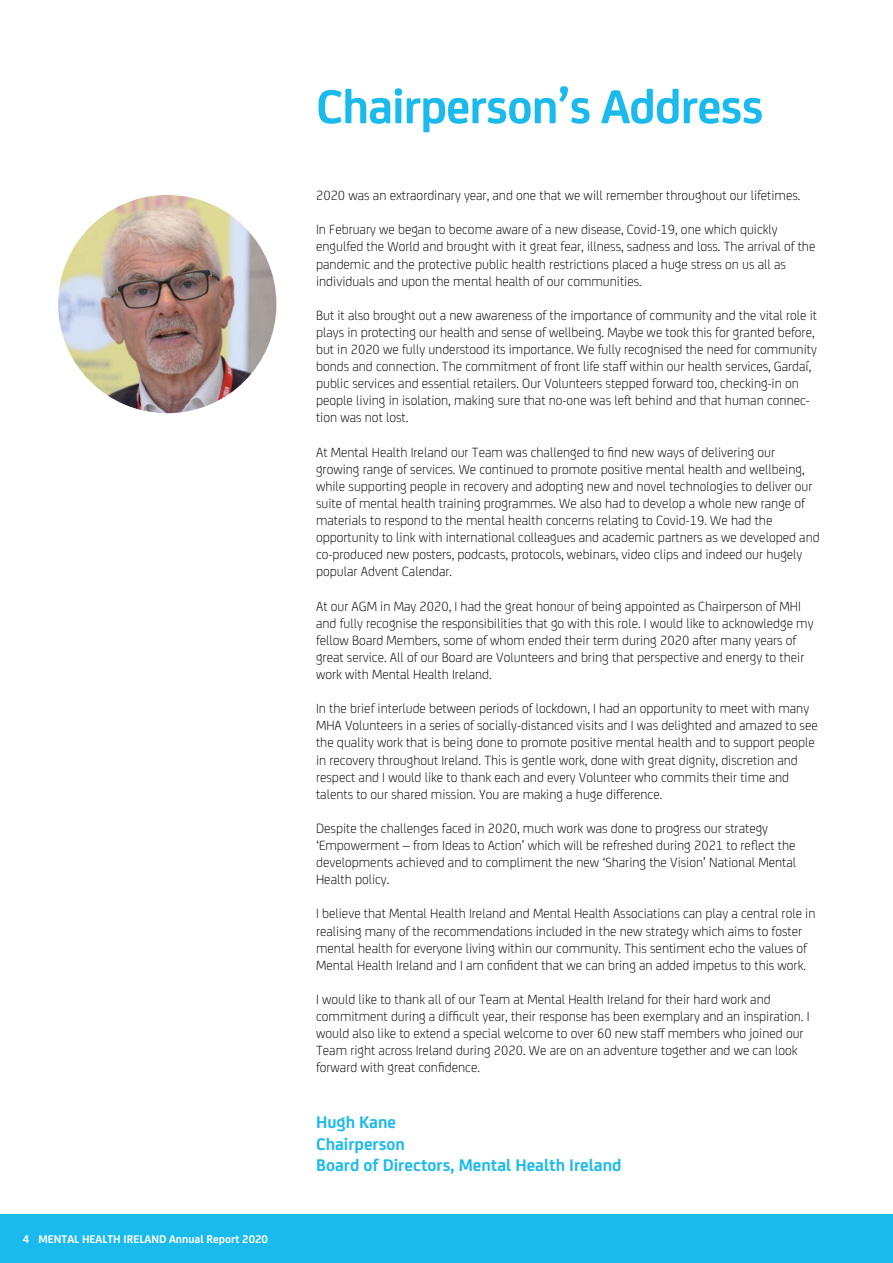
<style>
.page{position:relative;width:893px;height:1263px;background:#fff}
.page>*{position:absolute;margin:0;border:0;box-sizing:border-box;transform-origin:0 0}
.t1{font:700 51px "FS Joey";letter-spacing:-.02em;color:#1abaed}
.t2{font:700 18px/21.6px "FS Joey";color:#1abaed}
.t3{font:300 14.25px/17.1px "FS Joey";color:#010101}
.t4{font:700 12px "FS Joey";color:#fff}
</style>
<div class="page">
<img style="left:58px;top:195px;width:218px;height:218px;border-radius:109px">
<div style="left:0;top:1213px;width:893px;height:43px;background:#1abaed"></div>
<div style="left:0;top:1220px;width:893px;height:43px;background:#1abaed"></div>
<p class="t4" style="left:23px;top:1230px;width:247px">4 MENTAL HEALTH IRELAND Annual Report 2020</p>
<h1 class="t1" style="left:316px;top:68px;width:449px">Chairperson’s Address</h1>
<p class="t3" style="left:316px;top:186px;width:486px">2020 was an extraordinary year, and one that we will remember throughout our lifetimes.</p>
<p class="t3" style="left:316px;top:220px;width:501px">In February we began to become aware of a new disease, Covid-19, one which quickly engulfed the World and brought with it great fear, illness, sadness and loss. The arrival of the pandemic and the protective public health restrictions placed a huge stress on us all as individuals and upon the mental health of our communities.</p>
<p class="t3" style="left:316px;top:306px;width:502px">But it also brought out a new awareness of the importance of community and the vital role it plays in protecting our health and sense of wellbeing. Maybe we took this for granted before, but in 2020 we fully understood its importance. We fully recognised the need for community bonds and connection. The commitment of front life staff within our health services, Gardaí, public services and essential retailers. Our Volunteers stepped forward too, checking-in on people living in isolation, making sure that no-one was left behind and that human connec&shy;tion was not lost.</p>
<p class="t3" style="left:316px;top:442px;width:505px">At Mental Health Ireland our Team was challenged to find new ways of delivering our growing range of services. We continued to promote positive mental health and wellbeing, while supporting people in recovery and adopting new and novel technologies to deliver our suite of mental health training programmes. We also had to develop a whole new range of materials to respond to the mental health concerns relating to Covid-19. We had the opportunity to link with international colleagues and academic partners as we developed and co-produced new posters, podcasts, protocols, webinars, video clips and indeed our hugely popular Advent Calendar.</p>
<p class="t3" style="left:316px;top:596px;width:499px">At our AGM in May 2020, I had the great honour of being appointed as Chairperson of MHI and fully recognise the responsibilities that go with this role. I would like to acknowledge my fellow Board Members, some of whom ended their term during 2020 after many years of great service. All of our Board are Volunteers and bring that perspective and energy to their work with Mental Health Ireland.</p>
<p class="t3" style="left:316px;top:699px;width:503px">In the brief interlude between periods of lockdown, I had an opportunity to meet with many MHA Volunteers in a series of socially-distanced visits and I was delighted and amazed to see the quality work that is being done to promote positive mental health and to support people in recovery throughout Ireland. This is gentle work, done with great dignity, discretion and respect and I would like to thank each and every Volunteer who commits their time and talents to our shared mission. You are making a huge difference.</p>
<p class="t3" style="left:316px;top:819px;width:482px">Despite the challenges faced in 2020, much work was done to progress our strategy ‘Empowerment – from Ideas to Action’ which will be refreshed during 2021 to reflect the developments achieved and to compliment the new ‘Sharing the Vision’ National Mental Health policy.</p>
<p class="t3" style="left:316px;top:904px;width:501px">I believe that Mental Health Ireland and Mental Health Associations can play a central role in realising many of the recommendations included in the new strategy which aims to foster mental health for everyone living within our community. This sentiment echo the values of Mental Health Ireland and I am confident that we can bring an added impetus to this work.</p>
<p class="t3" style="left:316px;top:990px;width:495px">I would like to thank all of our Team at Mental Health Ireland for their hard work and commitment during a difficult year, their response has been exemplary and an inspiration. I would also like to extend a special welcome to over 60 new staff members who joined our Team right across Ireland during 2020. We are on an adventure together and we can look forward with great confidence.</p>
<p class="t2" style="left:316px;top:1110px;width:307px">Hugh Kane<br>Chairperson<br>Board of Directors, Mental Health Ireland</p>
</div>
